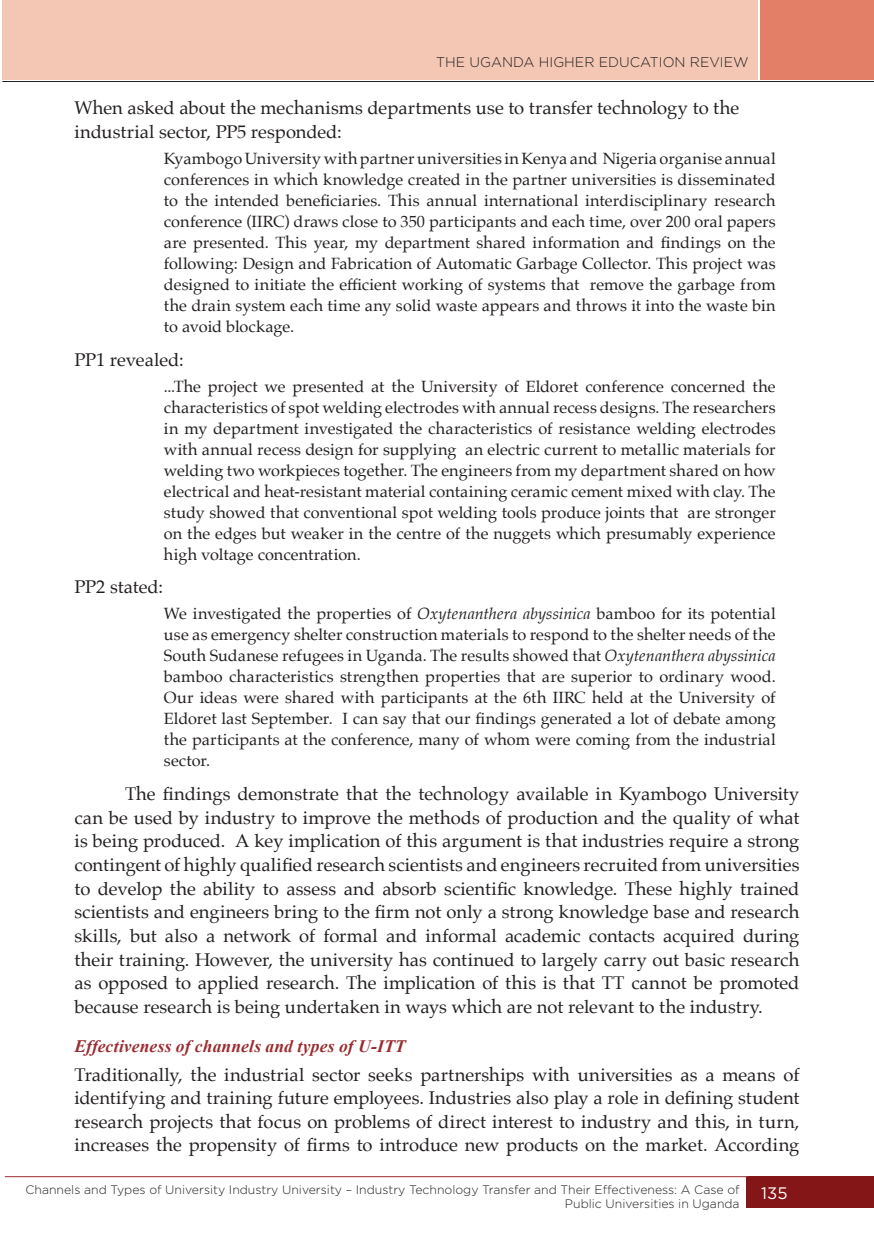
<style>
.page{position:relative;width:874px;height:1241px;background:#fff}
.page>*{position:absolute;margin:0;border:0;box-sizing:border-box;transform-origin:0 0}
.Bodytext_2_parag{font:18.38px/23.6px "Palatino";letter-spacing:-.005em;color:#231f20;text-align:justify}
.Bodytext{font:18.38px/23.6px "Palatino";color:#231f20}
.Left_Head_black{font:italic 700 17.5px "Times New Roman";letter-spacing:.01em;color:#9b2d32}
.t1{font:16.62px "Gotham";color:#fff}
.Quotations{font:16.28px/21px "Palatino";color:#231f20;text-align:justify}
.t2{font:300 14px "Gotham";color:#231f20}
.t3{font:300 12.25px/14.7px "Gotham";color:#231f20;text-align:right}
.s1{font-style:italic}
</style>
<div class="page">
<div style="left:2px;top:0;width:755px;height:79px;background:#f4c7b5"></div>
<div style="left:760px;top:0;width:113px;height:79px;background:#e37f66"></div>
<hr style="left:2px;top:81px;width:871px;height:1px;background:#231f20">
<div style="left:746px;top:1176px;width:127px;height:31px;background:#851618"></div>
<hr style="left:5px;top:1176px;width:743px;height:1px;background:#9b2d32">
<p class="t2" style="left:436px;top:53px;width:314px">THE UGANDA HIGHER EDUCATION REVIEW</p>
<p class="Bodytext" style="left:74px;top:96px;width:666px">When asked about the mechanisms departments use to transfer technology to the industrial sector, PP5 responded:</p>
<p class="Quotations" style="left:164px;top:148px;width:613px">Kyambogo University with partner universities in Kenya and Nigeria organise annual conferences in which knowledge created in the partner universities is disseminated to the intended beneficiaries. This annual international interdisciplinary research conference (IIRC) draws close to 350 participants and each time, over 200 oral papers are presented. This year, my department shared information and findings on the following: Design and Fabrication of Automatic Garbage Collector. This project was designed to initiate the efficient working of systems that remove the garbage from the drain system each time any solid waste appears and throws it into the waste bin to avoid blockage.</p>
<p class="Bodytext" style="left:74px;top:347px;width:111px">PP1 revealed:</p>
<p class="Quotations" style="left:164px;top:375px;width:613px">...The project we presented at the University of Eldoret conference concerned the characteristics of spot welding electrodes with annual recess designs. The researchers in my department investigated the characteristics of resistance welding electrodes with annual recess design for supplying an electric current to metallic materials for welding two workpieces together. The engineers from my department shared on how electrical and heat-resistant material containing ceramic cement mixed with clay. The study showed that conventional spot welding tools produce joints that are stronger on the edges but weaker in the centre of the nuggets which presumably experience high voltage concentration.</p>
<p class="Bodytext" style="left:74px;top:575px;width:90px">PP2 stated:</p>
<p class="Quotations" style="left:164px;top:603px;width:613px">We investigated the properties of <span class="s1">Oxytenanthera abyssinica</span> bamboo for its potential use as emergency shelter construction materials to respond to the shelter needs of the South Sudanese refugees in Uganda. The results showed that <span class="s1">Oxytenanthera abyssinica </span>bamboo characteristics strengthen properties that are superior to ordinary wood.<br>Our ideas were shared with participants at the 6th IIRC held at the University of Eldoret last September. I can say that our findings generated a lot of debate among the participants at the conference, many of whom were coming from the industrial sector.</p>
<p class="Bodytext_2_parag" style="left:74px;top:781px;width:726px;text-indent:51px">The findings demonstrate that the technology available in Kyambogo University can be used by industry to improve the methods of production and the quality of what is being produced. A key implication of this argument is that industries require a strong contingent of highly qualified research scientists and engineers recruited from universities to develop the ability to assess and absorb scientific knowledge. These highly trained scientists and engineers bring to the firm not only a strong knowledge base and research skills, but also a network of formal and informal academic contacts acquired during their training. However, the university has continued to largely carry out basic research as opposed to applied research. The implication of this is that TT cannot be promoted because research is being undertaken in ways which are not relevant to the industry.</p>
<p class="Left_Head_black" style="left:74px;top:1033px;width:332px">Effectiveness of channels and types of U-ITT</p>
<p class="Bodytext" style="left:74px;top:1062px;width:726px;text-align:justify">Traditionally, the industrial sector seeks partnerships with universities as a means of identifying and training future employees. Industries also play a role in defining student research projects that focus on problems of direct interest to industry and this, in turn, increases the propensity of firms to introduce new products on the market. According</p>
<p class="t3" style="left:25px;top:1181px;width:715px">Channels and Types of University Industry University – Industry Technology Transfer and Their Effectiveness: A Case of<br>Public Universities in Uganda</p>
<p class="t1" style="left:761px;top:1182px;width:28px">135</p>
</div>
